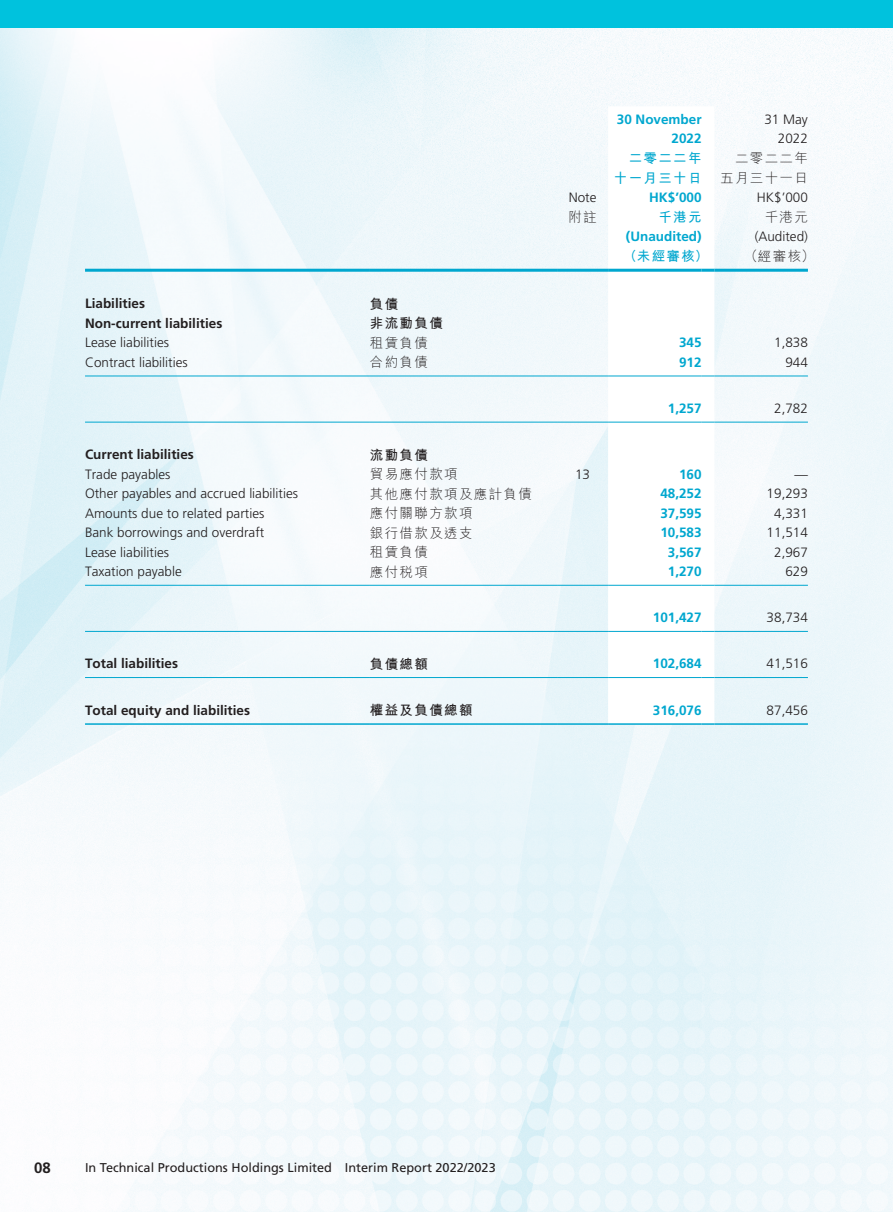
<style>
.page{position:relative;width:893px;height:1212px;background:#fff}
.page>*{position:absolute;margin:0;border:0;box-sizing:border-box;transform-origin:0 0}
.t1{font:700 15px "Frutiger LT Std";color:#231f20}
.t2{font:300 13.5px/19.5px "Frutiger LT Std";color:#231f20;text-align:right}
.t3{font:700 13.5px/19.5px "Frutiger LT Std";color:#00a7cf;text-align:right}
.t4{font:700 13.5px "Frutiger LT Std";color:#231f20}
.t5{font:300 13.5px/19.5px "M Hei HK";letter-spacing:.1em;color:#231f20;text-align:right}
.t6{font:700 13.5px "M Hei HK";letter-spacing:.1em;color:#231f20}
.t7{font:700 13.5px/19.5px "M Hei HK";letter-spacing:.1em;color:#00a7cf;text-align:right}
.t8{font:12.75px "Frutiger LT Std";color:#231f20}
</style>
<div class="page">
<img style="left:0;top:28px;width:893px;height:1184px">
<div style="left:0;top:0;width:893px;height:28px;background:#00c2dd"></div>
<svg style="left:608px;top:106px;width:106px;height:617px"></svg>
<hr style="left:85px;top:376px;width:285px;height:1px;background:#00a7cf">
<hr style="left:370px;top:376px;width:187px;height:1px;background:#00a7cf">
<hr style="left:557px;top:376px;width:51px;height:1px;background:#00a7cf">
<hr style="left:608px;top:376px;width:94px;height:1px;background:#00a7cf">
<svg style="left:702px;top:376px;width:12px;height:1px"></svg>
<hr style="left:714px;top:376px;width:94px;height:1px;background:#00a7cf">
<hr style="left:85px;top:422px;width:285px;height:1px;background:#00a7cf">
<hr style="left:370px;top:422px;width:187px;height:1px;background:#00a7cf">
<hr style="left:557px;top:422px;width:51px;height:1px;background:#00a7cf">
<hr style="left:608px;top:422px;width:94px;height:1px;background:#00a7cf">
<svg style="left:702px;top:422px;width:12px;height:1px"></svg>
<hr style="left:714px;top:422px;width:94px;height:1px;background:#00a7cf">
<hr style="left:85px;top:585px;width:285px;height:1px;background:#00a7cf">
<hr style="left:370px;top:585px;width:187px;height:1px;background:#00a7cf">
<hr style="left:557px;top:585px;width:51px;height:1px;background:#00a7cf">
<hr style="left:608px;top:585px;width:94px;height:1px;background:#00a7cf">
<svg style="left:702px;top:585px;width:12px;height:1px"></svg>
<hr style="left:714px;top:585px;width:94px;height:1px;background:#00a7cf">
<hr style="left:85px;top:631px;width:285px;height:1px;background:#00a7cf">
<hr style="left:370px;top:631px;width:187px;height:1px;background:#00a7cf">
<hr style="left:557px;top:631px;width:51px;height:1px;background:#00a7cf">
<hr style="left:608px;top:631px;width:94px;height:1px;background:#00a7cf">
<svg style="left:702px;top:631px;width:12px;height:1px"></svg>
<hr style="left:714px;top:631px;width:94px;height:1px;background:#00a7cf">
<hr style="left:85px;top:677px;width:285px;height:1px;background:#00a7cf">
<hr style="left:370px;top:677px;width:187px;height:1px;background:#00a7cf">
<hr style="left:557px;top:677px;width:51px;height:1px;background:#00a7cf">
<hr style="left:608px;top:677px;width:94px;height:1px;background:#00a7cf">
<svg style="left:702px;top:677px;width:12px;height:1px"></svg>
<hr style="left:714px;top:677px;width:94px;height:1px;background:#00a7cf">
<hr style="left:85px;top:723px;width:285px;height:2px;background:#00a7cf">
<hr style="left:370px;top:723px;width:187px;height:2px;background:#00a7cf">
<hr style="left:557px;top:723px;width:51px;height:2px;background:#00a7cf">
<hr style="left:608px;top:723px;width:94px;height:2px;background:#00a7cf">
<svg style="left:702px;top:723px;width:12px;height:2px"></svg>
<hr style="left:714px;top:723px;width:94px;height:2px;background:#00a7cf">
<hr style="left:85px;top:269px;width:285px;height:3px;background:#00a7cf">
<hr style="left:370px;top:269px;width:187px;height:3px;background:#00a7cf">
<hr style="left:557px;top:269px;width:51px;height:3px;background:#00a7cf">
<hr style="left:608px;top:269px;width:94px;height:3px;background:#00a7cf">
<svg style="left:702px;top:269px;width:12px;height:3px"></svg>
<hr style="left:714px;top:269px;width:94px;height:3px;background:#00a7cf">
<p class="t3" style="left:617px;top:109px;width:86px">30 November<br>2022</p>
<p class="t2" style="left:764px;top:109px;width:45px">31 May<br>2022</p>
<p class="t7" style="left:614px;top:147px;width:89px">二零二二年十一月三十日</p>
<p class="t5" style="left:720px;top:148px;width:89px">二零二二年五月三十一日</p>
<p class="t2" style="left:569px;top:187px;width:29px">Note</p>
<p class="t3" style="left:649px;top:187px;width:54px">HK$’000</p>
<p class="t2" style="left:757px;top:187px;width:53px">HK$’000</p>
<p class="t5" style="left:568px;top:207px;width:30px">附註</p>
<p class="t7" style="left:658px;top:206px;width:45px">千港元</p>
<p class="t5" style="left:765px;top:207px;width:45px">千港元</p>
<p class="t3" style="left:626px;top:226px;width:77px">(Unaudited)</p>
<p class="t2" style="left:755px;top:226px;width:55px">(Audited)</p>
<p class="t7" style="left:623px;top:245px;width:87px">（未經審核）</p>
<p class="t5" style="left:744px;top:246px;width:72px">（經審核）</p>
<p class="t4" style="left:85px;top:296px;width:62px">Liabilities</p>
<p class="t6" style="left:370px;top:294px;width:30px">負債</p>
<p class="t4" style="left:85px;top:315px;width:139px">Non-current liabilities</p>
<p class="t6" style="left:370px;top:314px;width:74px">非流動負債</p>
<p class="t2" style="left:85px;top:333px;width:85px">Lease liabilities</p>
<p class="t5" style="left:370px;top:333px;width:60px">租賃負債</p>
<p class="t3" style="left:679px;top:333px;width:24px">345</p>
<p class="t2" style="left:774px;top:333px;width:35px">1,838</p>
<p class="t2" style="left:85px;top:353px;width:104px">Contract liabilities</p>
<p class="t5" style="left:370px;top:353px;width:60px">合約負債</p>
<p class="t3" style="left:679px;top:352px;width:24px">912</p>
<p class="t2" style="left:785px;top:353px;width:24px">944</p>
<p class="t3" style="left:668px;top:399px;width:35px">1,257</p>
<p class="t2" style="left:774px;top:399px;width:35px">2,782</p>
<p class="t4" style="left:85px;top:446px;width:110px">Current liabilities</p>
<p class="t6" style="left:370px;top:445px;width:60px">流動負債</p>
<p class="t2" style="left:85px;top:464px;width:87px">Trade payables</p>
<p class="t5" style="left:370px;top:464px;width:89px">貿易應付款項</p>
<p class="t2" style="left:575px;top:464px;width:17px">13</p>
<p class="t3" style="left:679px;top:464px;width:24px">160</p>
<p class="t2" style="left:794px;top:464px;width:15px">—</p>
<p class="t2" style="left:85px;top:484px;width:215px">Other payables and accrued liabilities</p>
<p class="t5" style="left:370px;top:484px;width:163px">其他應付款項及應計負債</p>
<p class="t3" style="left:660px;top:484px;width:43px">48,252</p>
<p class="t2" style="left:767px;top:484px;width:43px">19,293</p>
<p class="t2" style="left:85px;top:503px;width:181px">Amounts due to related parties</p>
<p class="t5" style="left:370px;top:503px;width:104px">應付關聯方款項</p>
<p class="t3" style="left:660px;top:503px;width:43px">37,595</p>
<p class="t2" style="left:774px;top:503px;width:35px">4,331</p>
<p class="t2" style="left:85px;top:523px;width:181px">Bank borrowings and overdraft</p>
<p class="t5" style="left:370px;top:523px;width:104px">銀行借款及透支</p>
<p class="t3" style="left:660px;top:523px;width:43px">10,583</p>
<p class="t2" style="left:767px;top:523px;width:43px">11,514</p>
<p class="t2" style="left:85px;top:542px;width:85px">Lease liabilities</p>
<p class="t5" style="left:370px;top:542px;width:60px">租賃負債</p>
<p class="t3" style="left:668px;top:542px;width:35px">3,567</p>
<p class="t2" style="left:774px;top:542px;width:35px">2,967</p>
<p class="t2" style="left:85px;top:562px;width:98px">Taxation payable</p>
<p class="t5" style="left:370px;top:562px;width:60px">應付稅項</p>
<p class="t3" style="left:668px;top:562px;width:35px">1,270</p>
<p class="t2" style="left:785px;top:562px;width:24px">629</p>
<p class="t3" style="left:653px;top:608px;width:50px">101,427</p>
<p class="t2" style="left:767px;top:608px;width:43px">38,734</p>
<p class="t4" style="left:85px;top:656px;width:95px">Total liabilities</p>
<p class="t6" style="left:370px;top:654px;width:60px">負債總額</p>
<p class="t3" style="left:653px;top:654px;width:50px">102,684</p>
<p class="t2" style="left:767px;top:654px;width:43px">41,516</p>
<p class="t4" style="left:85px;top:702px;width:167px">Total equity and liabilities</p>
<p class="t6" style="left:370px;top:700px;width:104px">權益及負債總額</p>
<p class="t3" style="left:653px;top:700px;width:50px">316,076</p>
<p class="t2" style="left:767px;top:700px;width:43px">87,456</p>
<p class="t1" style="left:34px;top:1158px;width:18px">08</p>
<p class="t8" style="left:85px;top:1160px;width:412px">In Technical Productions Holdings Limited Interim Report 2022/2023</p>
</div>
